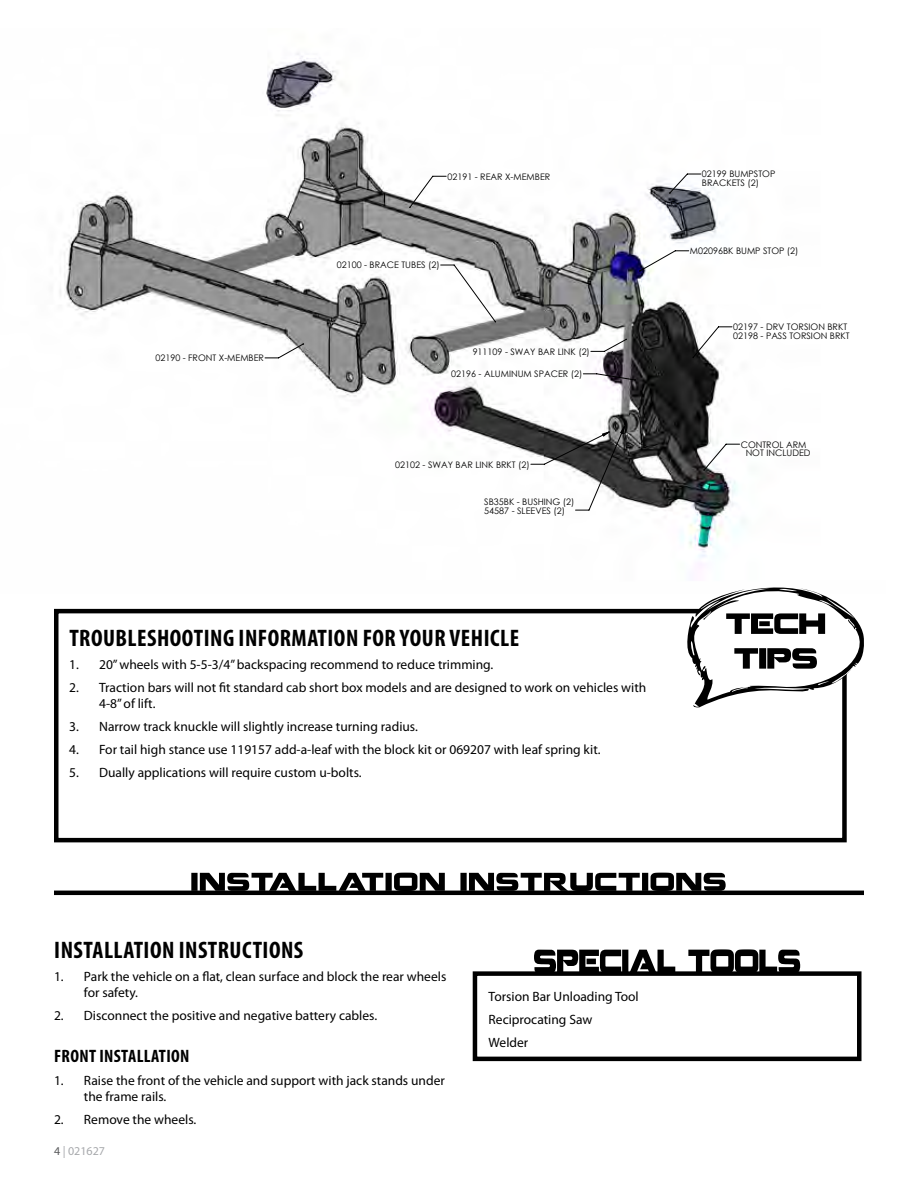
<style>
.page{position:relative;width:918px;height:1188px;background:#fff}
.page>*{position:absolute;margin:0;border:0;box-sizing:border-box;transform-origin:0 0}
.t1{font:700 condensed 24px "Myriad Pro";letter-spacing:.02em;color:#000}
.t2{font:700 condensed 18px "Myriad Pro";letter-spacing:.02em;color:#000}
.t3{font:13.5px/16.2px "Myriad Pro";color:#000}
.t4{font:12px "Myriad Pro";color:#a7a9ac}
.t5{font:9px/8.9px "Century Gothic";color:#000}
.s1{color:#58595b}
</style>
<div class="page">
<img style="left:60px;top:53px;width:727px;height:535px">
<svg style="left:265px;top:173px;width:475px;height:338px"></svg>
<svg style="left:303px;top:192px;width:402px;height:279px"></svg>
<svg style="left:191px;top:873px;width:535px;height:18px"></svg>
<hr style="left:54px;top:891px;width:810px;height:4px;background:#000">
<div style="left:473px;top:971px;width:389px;height:90px;border:4px solid #000"></div>
<svg style="left:534px;top:949px;width:266px;height:24px"></svg>
<div style="left:54px;top:609px;width:793px;height:233px;border:4px solid #000"></div>
<svg style="left:687px;top:588px;width:177px;height:119px"></svg>
<p class="t5" style="left:155px;top:353px;width:110px">02190 - FRONT X-MEMBER</p>
<p class="t5" style="left:447px;top:172px;width:104px">02191 - REAR X-MEMBER</p>
<p class="t5" style="left:337px;top:261px;width:104px">02100 - BRACE TUBES (2)</p>
<p class="t5" style="left:473px;top:347px;width:119px">911109 - SWAY BAR LINK (2)</p>
<p class="t5" style="left:451px;top:369px;width:133px">02196 - ALUMINUM SPACER (2)</p>
<p class="t5" style="left:395px;top:460px;width:136px">02102 - SWAY BAR LINK BRKT (2)</p>
<p class="t5" style="left:484px;top:497px;width:92px">SB35BK - BUSHING (2)<br>54587 - SLEEVES (2)</p>
<p class="t5" style="left:702px;top:170px;width:75px">02199 BUMPSTOP<br>BRACKETS (2)</p>
<p class="t5" style="left:690px;top:246px;width:110px">M02096BK BUMP STOP (2)</p>
<p class="t5" style="left:733px;top:322px;width:118px">02197 - DRV TORSION BRKT<br>02198 - PASS TORSION BRKT</p>
<p class="t5" style="left:741px;top:440px;width:71px;text-align:center">CONTROL ARM<br>NOT INCLUDED</p>
<h1 class="t1" style="left:69px;top:623px;width:451px">TROUBLESHOOTING INFORMATION FOR YOUR VEHICLE</h1>
<p class="t3" style="left:69px;top:656px;width:426px">1. 20” wheels with 5-5-3/4” backspacing recommend to reduce trimming.</p>
<p class="t3" style="left:99px;top:679px;width:549px;text-indent:-30px">2. Traction bars will not fit standard cab short box models and are designed to work on vehicles with<br>4-8” of lift.</p>
<p class="t3" style="left:69px;top:718px;width:350px">3. Narrow track knuckle will slightly increase turning radius.</p>
<p class="t3" style="left:69px;top:741px;width:533px">4. For tail high stance use 119157 add-a-leaf with the block kit or 069207 with leaf spring kit.</p>
<p class="t3" style="left:69px;top:764px;width:294px">5. Dually applications will require custom u-bolts.</p>
<h1 class="t1" style="left:54px;top:935px;width:251px">INSTALLATION INSTRUCTIONS</h1>
<p class="t3" style="left:84px;top:968px;width:364px;text-indent:-30px">1. Park the vehicle on a flat, clean surface and block the rear wheels for safety.</p>
<p class="t3" style="left:54px;top:1007px;width:325px">2. Disconnect the positive and negative battery cables.</p>
<h2 class="t2" style="left:54px;top:1045px;width:137px">FRONT INSTALLATION</h2>
<p class="t3" style="left:84px;top:1072px;width:362px;text-indent:-30px">1. Raise the front of the vehicle and support with jack stands under the frame rails.</p>
<p class="t3" style="left:54px;top:1111px;width:144px">2. Remove the wheels.</p>
<p class="t4" style="left:54px;top:1143px;width:53px"><span class="s1">4</span> | 021627</p>
<p class="t3" style="left:489px;top:985px;width:152px;line-height:23px">Torsion Bar Unloading Tool<br>Reciprocating Saw<br>Welder</p>
</div>
